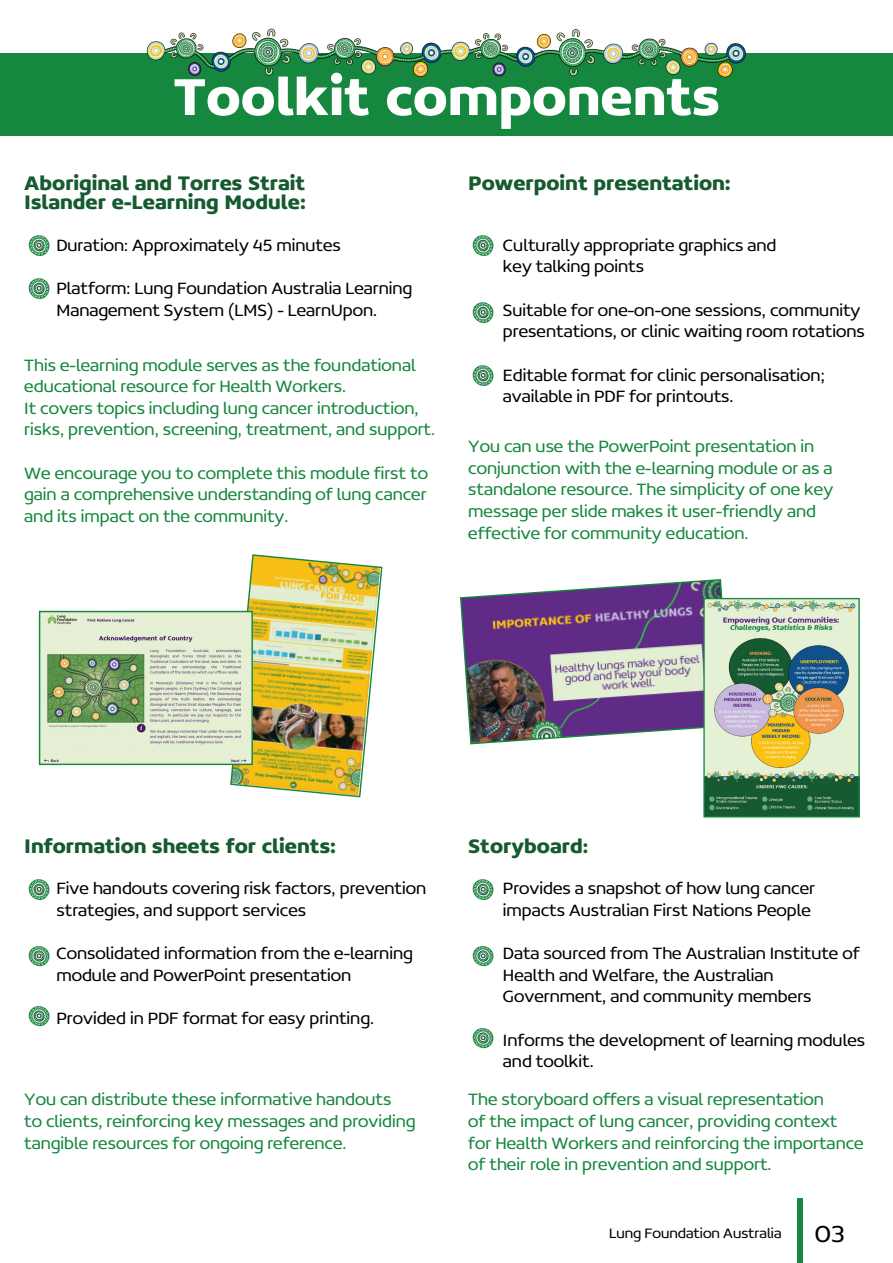
<style>
.page{position:relative;width:893px;height:1263px;background:#fff}
.page>*{position:absolute;margin:0;border:0;box-sizing:border-box;transform-origin:0 0}
.t1{font:700 55.5px "Concord W00";color:#fff}
.t2{font:300 25.5px "Concord W00";color:#000}
.t3{font:700 21px/19.5px "Concord W00";color:#165a30}
.t4{font:300 18px/21.6px "Concord W00";color:#15873e}
.t5{font:300 18px/21.6px "Concord W00";color:#000}
.t6{font:300 15px "Concord W00";color:#000}
.s1{font-size:19.5px}
</style>
<div class="page">
<img style="left:28px;top:235px;width:22px;height:22px">
<img style="left:28px;top:278px;width:22px;height:22px">
<img style="left:472px;top:235px;width:22px;height:22px">
<img style="left:472px;top:302px;width:22px;height:22px">
<img style="left:472px;top:365px;width:22px;height:22px">
<div style="left:0;top:53px;width:893px;height:83px;background:#15873e"></div>
<img style="left:146px;top:28px;width:600px;height:50px">
<img style="left:28px;top:879px;width:22px;height:22px">
<img style="left:28px;top:946px;width:22px;height:21px">
<img style="left:472px;top:879px;width:22px;height:22px">
<img style="left:472px;top:946px;width:22px;height:21px">
<img style="left:472px;top:1028px;width:22px;height:21px">
<img style="left:28px;top:1006px;width:22px;height:21px">
<img style="left:460px;top:579px;width:272px;height:166px">
<img style="left:705px;top:600px;width:153px;height:215px">
<div style="left:703px;top:598px;width:157px;height:219px;border:1px solid #15873e"></div>
<div style="left:797px;top:1198px;width:5px;height:65px;background:#15873e"></div>
<img style="left:229px;top:554px;width:154px;height:244px">
<img style="left:41px;top:613px;width:210px;height:150px">
<div style="left:39px;top:611px;width:214px;height:154px;border:1px solid #15873e"></div>
<h1 class="t1" style="left:173px;top:62px;width:548px">Toolkit components</h1>
<p class="t3" style="left:24px;top:173px;width:283px">Aboriginal and Torres Strait<br>Islander e-Learning Module:</p>
<p class="t3" style="left:468px;top:173px;width:264px">Powerpoint presentation:</p>
<p class="t5" style="left:56px;top:234px;width:286px">Duration: Approximately 45 minutes</p>
<p class="t5" style="left:56px;top:277px;width:357px">Platform: Lung Foundation Australia Learning<br>Management System (LMS) - LearnUpon.</p>
<p class="t4" style="left:24px;top:354px;width:412px">This e-learning module serves as the foundational educational resource for Health Workers.<br>It covers topics including lung cancer introduction, risks, prevention, screening, treatment, and support.</p>
<p class="t4" style="left:24px;top:462px;width:405px;text-align:justify">We encourage you to complete this module first to gain a comprehensive understanding of lung cancer and its impact on the community.</p>
<p class="t5" style="left:503px;top:234px;width:275px">Culturally appropriate graphics and key talking points</p>
<p class="t5" style="left:503px;top:299px;width:363px">Suitable for one-on-one sessions, community presentations, or clinic waiting room rotations</p>
<p class="t5" style="left:503px;top:364px;width:323px">Editable format for clinic personalisation; available in PDF for printouts.</p>
<p class="t4" style="left:468px;top:435px;width:366px">You can use the PowerPoint presentation in conjunction with the e-learning module or as a standalone resource. The simplicity of one key message per slide makes it user-friendly and effective for community education.</p>
<p class="t3" style="left:24px;top:836px;width:313px">Information sheets for clients:</p>
<p class="t3" style="left:468px;top:836px;width:121px">Storyboard<span class="s1">:</span></p>
<p class="t5" style="left:56px;top:878px;width:371px">Five handouts covering risk factors, prevention strategies, and support services</p>
<p class="t5" style="left:56px;top:942px;width:358px">Consolidated information from the e-learning module and PowerPoint presentation</p>
<p class="t5" style="left:56px;top:1007px;width:319px">Provided in PDF format for easy printing.</p>
<p class="t5" style="left:503px;top:878px;width:314px">Provides a snapshot of how lung cancer impacts Australian First Nations People</p>
<p class="t5" style="left:503px;top:942px;width:358px">Data sourced from The Australian Institute of<br>Health and Welfare, the Australian<br>Government, and community members</p>
<p class="t5" style="left:503px;top:1029px;width:364px">Informs the development of learning modules and toolkit.</p>
<p class="t4" style="left:24px;top:1088px;width:393px">You can distribute these informative handouts<br>to clients, reinforcing key messages and providing tangible resources for ongoing reference.</p>
<p class="t4" style="left:468px;top:1088px;width:397px">The storyboard offers a visual representation<br>of the impact of lung cancer, providing context for Health Workers and reinforcing the importance of their role in prevention and support.</p>
<p class="t6" style="left:609px;top:1224px;width:174px">Lung Foundation Australia</p>
<h2 class="t2" style="left:814px;top:1218px;width:32px">03</h2>
</div>
